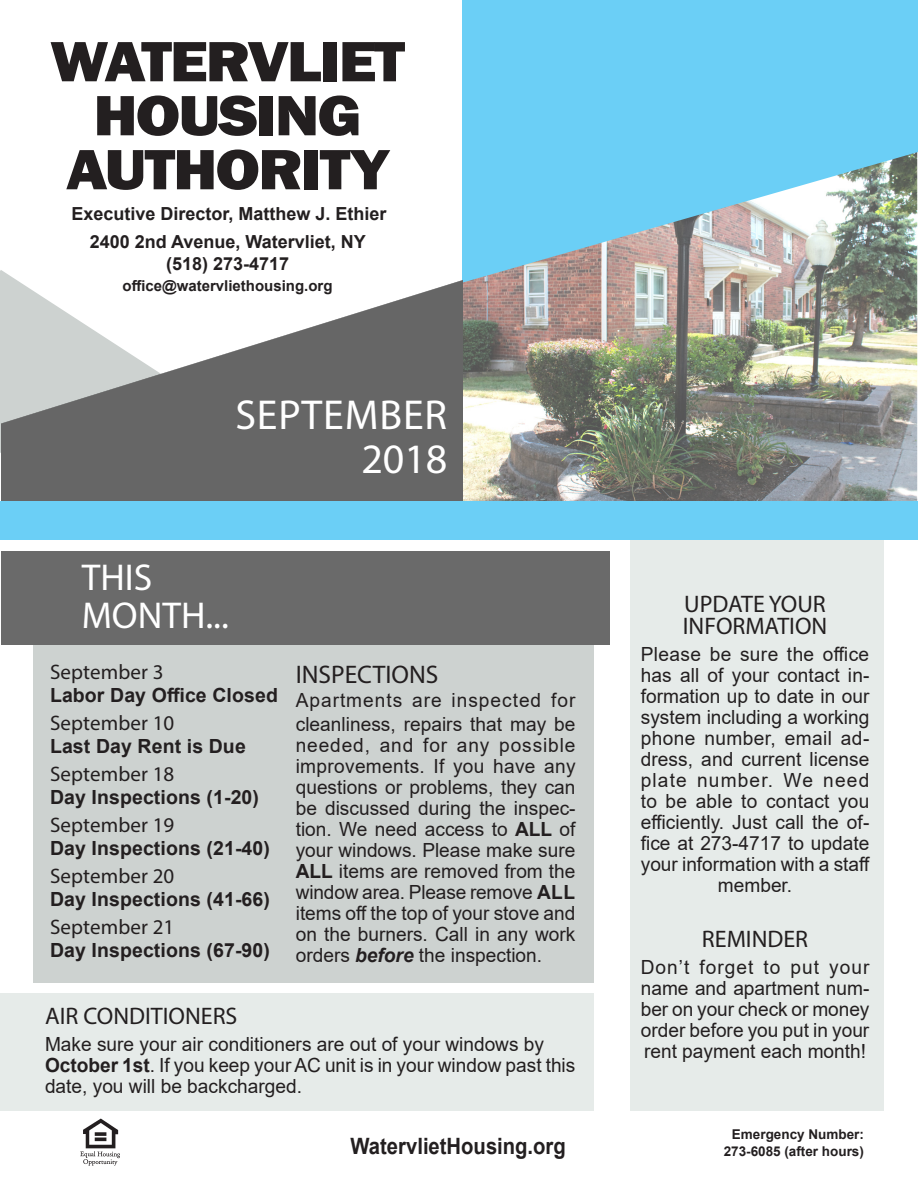
<style>
.page{position:relative;width:918px;height:1188px;background:#fff}
.page>*{position:absolute;margin:0;border:0;box-sizing:border-box;transform-origin:0 0}
.t1{font:800 58.8px "Franklin Gothic";letter-spacing:-.03em;color:#231f20;scale:1.1 1}
.t2{font:42px "Myriad Pro";letter-spacing:.02em;color:#fff}
.t3{font:37.5px/37.5px "Myriad Pro";color:#fff}
.t4{font:25.5px "Myriad Pro";color:#231f20}
.Body_text{font:24px "Myriad Pro";color:#231f20}
.Subhead_1{font:700 22.5px "Arial";color:#231f20;scale:.9 1}
.t5{font:21px "Myriad Pro";letter-spacing:.005em;color:#231f20}
.Body_text-2{font:19.5px/21px "Arial";color:#231f20}
.t6{font:700 19.5px "Arial";letter-spacing:.005em;color:#231f20}
.t7{font:700 18px "Arial";color:#231f20}
.t8{font:700 15px "Arial";color:#231f20}
.t9{font:700 13.5px "Arial";color:#231f20}
.s1{font-weight:700}
.s2{font-weight:700;font-style:italic}
</style>
<div class="page">
<svg style="left:0;top:270px;width:18px;height:183px"></svg>
<div style="left:33px;top:557px;width:561px;height:426px;background:#cdd2d0"></div>
<div style="left:1px;top:551px;width:609px;height:93px;background:#6a6a6a"></div>
<img style="left:80px;top:1119px;width:40px;height:47px">
<div style="left:630px;top:520px;width:254px;height:590px;background:#e6ebe9"></div>
<img style="left:463px;top:286px;width:454px;height:215px">
<svg style="left:461px;top:0;width:457px;height:286px;fill:#6bcff6"></svg>
<img style="left:1px;top:281px;width:462px;height:220px">
<div style="left:0;top:993px;width:594px;height:117px;background:#e6ebe9"></div>
<div style="left:0;top:501px;width:917px;height:38px;background:#6bcff6"></div>
<p class="t1" style="left:50px;top:23px;width:324px">WATERVLIET</p>
<p class="t1" style="left:93px;top:77px;width:245px">HOUSING</p>
<p class="t1" style="left:66px;top:131px;width:295px">AUTHORITY</p>
<p class="t7" style="left:71px;top:201px;width:317px">Executive Director, Matthew J. Ethier</p>
<p class="t7" style="left:90px;top:229px;width:278px">2400 2nd Avenue, Watervliet, NY</p>
<p class="t7" style="left:166px;top:251px;width:125px">(518) 273-4717</p>
<p class="t8" style="left:123px;top:275px;width:212px">office@watervliethousing.org</p>
<p class="t2" style="left:235px;top:389px;width:213px">SEPTEMBER</p>
<p class="t2" style="left:361px;top:433px;width:88px">2018</p>
<p class="t3" style="left:82px;top:558px;width:149px">THIS<br>MONTH...</p>
<p class="t5" style="left:50px;top:659px;width:115px">September 3</p>
<p class="t6" style="left:50px;top:681px;width:229px">Labor Day Office Closed</p>
<p class="t5" style="left:50px;top:710px;width:126px">September 10</p>
<p class="t6" style="left:50px;top:732px;width:197px">Last Day Rent is Due</p>
<p class="t5" style="left:50px;top:761px;width:126px">September 18</p>
<p class="t6" style="left:50px;top:783px;width:211px">Day Inspections (1-20)</p>
<p class="t5" style="left:50px;top:812px;width:126px">September 19</p>
<p class="t6" style="left:50px;top:834px;width:221px">Day Inspections (21-40)</p>
<p class="t5" style="left:50px;top:863px;width:126px">September 20</p>
<p class="t6" style="left:50px;top:885px;width:221px">Day Inspections (41-66)</p>
<p class="t5" style="left:50px;top:914px;width:126px">September 21</p>
<p class="t6" style="left:50px;top:936px;width:221px">Day Inspections (67-90)</p>
<p class="t4" style="left:296px;top:658px;width:144px">INSPECTIONS</p>
<p class="Body_text-2" style="left:296px;top:688px;width:281px;line-height:24px">Apartments are inspected for cleanliness, repairs that may be</p>
<p class="Body_text-2" style="left:296px;top:734px;width:281px;text-align:justify">needed, and for any possible improvements. If you have any questions or problems, they can be discussed during the inspec&shy;tion. We need access to <span class="s1">ALL</span> of your windows. Please make sure <span class="s1">ALL</span> items are removed from the window area. Please remove <span class="s1">ALL </span>items off the top of your stove and on the burners. Call in any work orders <span class="s2">before</span> the inspection.</p>
<p class="Body_text" style="left:45px;top:1002px;width:194px">AIR CONDITIONERS</p>
<p class="Body_text-2" style="left:45px;top:1034px;width:501px">Make sure your air conditioners are out of your windows by</p>
<p class="Body_text-2" style="left:45px;top:1055px;width:532px"><span class="s1">October 1st</span>. If you keep your AC unit is in your window past this date, you will be backcharged.</p>
<p class="Subhead_1" style="left:351px;top:1130px;width:241px">WatervlietHousing.org</p>
<p class="Body_text" style="left:684px;top:589px;width:143px">UPDATE YOUR</p>
<p class="Body_text" style="left:683px;top:612px;width:146px">INFORMATION</p>
<p class="Body_text-2" style="left:641px;top:644px;width:231px;text-align:center">Please be sure the office has all of your contact in&shy;formation up to date in our system including a working phone number, email ad&shy;dress, and current license plate number. We need to be able to contact you efficiently. Just call the of&shy;fice at 273-4717 to update your information with a staff member.</p>
<p class="Body_text" style="left:702px;top:924px;width:108px">REMINDER</p>
<p class="Body_text-2" style="left:641px;top:956px;width:230px;text-align:justify">Don’t forget to put your name and apartment num&shy;ber on your check or money order before you put in your rent payment each month!</p>
<p class="t9" style="left:732px;top:1125px;width:134px">Emergency Number:</p>
<p class="t9" style="left:724px;top:1142px;width:142px">273-6085 (after hours)</p>
</div>
